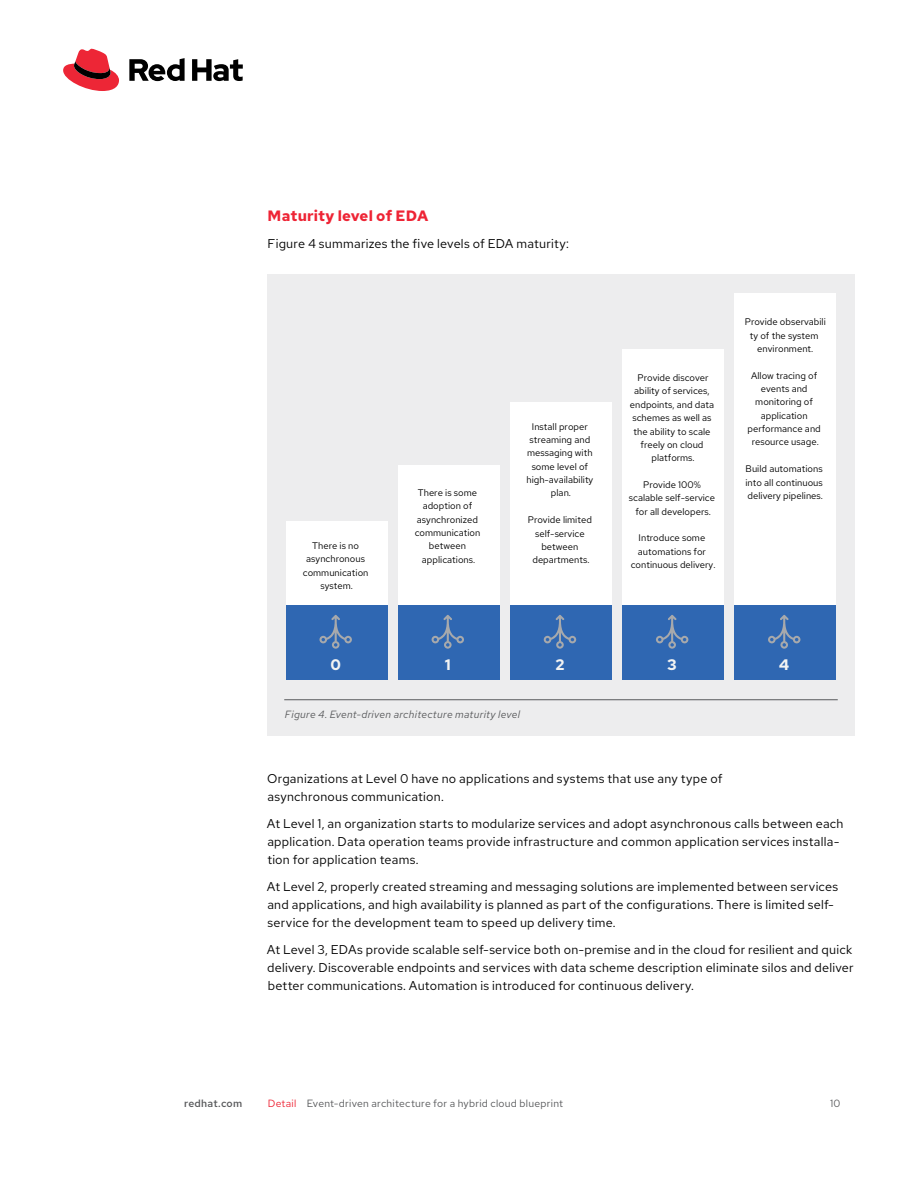
<style>
.page{position:relative;width:918px;height:1188px;background:#fff}
.page>*{position:absolute;margin:0;border:0;box-sizing:border-box;transform-origin:0 0}
.t1{font:700 15.3px "Red Hat Text";color:#f2f3f3}
.t2{font:700 15px "Red Hat Text";letter-spacing:.01em;color:#ee2435}
.t3{font:12.75px/18px "Red Hat Text";letter-spacing:.015em;color:#000}
.t4{font:10.5px "Red Hat Text";letter-spacing:.025em;color:#58595b}
.t5{font:italic 10.5px "Red Hat Text";letter-spacing:.025em;color:#58595b}
.t6{font:500 10.5px "Red Hat Text";letter-spacing:.025em;color:#58595b}
.t7{font:9.6px/13.4px "Red Hat Text";color:#000;text-align:center}
.s1{color:#ee2435}
</style>
<div class="page">
<div style="left:267px;top:275px;width:588px;height:461px;background:#ededee"></div>
<div style="left:286px;top:605px;width:101px;height:74px;background:#2f67b2"></div>
<div style="left:286px;top:522px;width:101px;height:83px;background:#fff"></div>
<div style="left:398px;top:466px;width:101px;height:139px;background:#fff"></div>
<div style="left:510px;top:402px;width:102px;height:203px;background:#fff"></div>
<div style="left:623px;top:350px;width:101px;height:255px;background:#fff"></div>
<div style="left:735px;top:293px;width:101px;height:312px;background:#fff"></div>
<svg style="left:319px;top:615px;width:33px;height:34px"></svg>
<div style="left:398px;top:605px;width:101px;height:74px;background:#2f67b2"></div>
<svg style="left:432px;top:615px;width:32px;height:34px"></svg>
<div style="left:510px;top:605px;width:102px;height:74px;background:#2f67b2"></div>
<svg style="left:544px;top:615px;width:32px;height:34px"></svg>
<div style="left:623px;top:605px;width:101px;height:74px;background:#2f67b2"></div>
<svg style="left:656px;top:615px;width:32px;height:34px"></svg>
<div style="left:735px;top:605px;width:101px;height:74px;background:#2f67b2"></div>
<svg style="left:768px;top:615px;width:32px;height:34px"></svg>
<hr style="left:284px;top:699px;width:554px;height:1px;background:#58595b">
<svg style="left:63px;top:49px;width:56px;height:42px"></svg>
<svg style="left:129px;top:58px;width:114px;height:23px"></svg>
<p class="t2" style="left:268px;top:205px;width:162px">Maturity level of EDA</p>
<p class="t3" style="left:268px;top:234px;width:303px">Figure 4 summarizes the five levels of EDA maturity:</p>
<p class="t7" style="left:303px;top:539px;width:67px">There is no asynchronous communication system.</p>
<p class="t7" style="left:415px;top:486px;width:67px">There is some adoption of asynchronized communication between applications.</p>
<p class="t7" style="left:526px;top:419px;width:68px">Install proper streaming and messaging with some level of high-availability plan.</p>
<p class="t7" style="left:528px;top:513px;width:66px">Provide limited self-service between departments.</p>
<p class="t7" style="left:630px;top:371px;width:86px">Provide discover ability of services, endpoints, and data schemes as well as the ability to scale freely on cloud platforms.</p>
<p class="t7" style="left:629px;top:478px;width:88px">Provide 100% scalable self-service for all developers.</p>
<p class="t7" style="left:631px;top:531px;width:86px">Introduce some automations for continuous delivery.</p>
<p class="t7" style="left:745px;top:315px;width:83px">Provide observabili ty of the system environment.</p>
<p class="t7" style="left:748px;top:368px;width:75px">Allow tracing of events and monitoring of application performance and resource usage.</p>
<p class="t7" style="left:746px;top:462px;width:79px;text-align:justify">Build automations into all continuous delivery pipelines.</p>
<p class="t1" style="left:330px;top:654px;width:12px">0</p>
<p class="t1" style="left:445px;top:654px;width:7px">1</p>
<p class="t1" style="left:555px;top:654px;width:11px">2</p>
<p class="t1" style="left:667px;top:654px;width:11px">3</p>
<p class="t1" style="left:779px;top:654px;width:12px">4</p>
<p class="t5" style="left:285px;top:708px;width:237px">Figure 4. Event-driven architecture maturity level</p>
<p class="t3" style="left:267px;top:769px;width:457px">Organizations at Level 0 have no applications and systems that use any type of asynchronous communication.</p>
<p class="t3" style="left:267px;top:814px;width:578px">At Level 1, an organization starts to modularize services and adopt asynchronous calls between each application. Data operation teams provide infrastructure and common application services installa&shy;tion for application teams.</p>
<p class="t3" style="left:267px;top:877px;width:573px">At Level 2, properly created streaming and messaging solutions are implemented between services and applications, and high availability is planned as part of the configurations. There is limited self&shy;service for the development team to speed up delivery time.</p>
<p class="t3" style="left:267px;top:940px;width:588px;text-align:justify">At Level 3, EDAs provide scalable self-service both on-premise and in the cloud for resilient and quick delivery. Discoverable endpoints and services with data scheme description eliminate silos and deliver better communications. Automation is introduced for continuous delivery.</p>
<p class="t6" style="left:184px;top:1096px;width:60px">redhat.com</p>
<p class="t4" style="left:268px;top:1096px;width:297px"><span class="s1">Detail</span> Event-driven architecture for a hybrid cloud blueprint</p>
<p class="t4" style="left:830px;top:1096px;width:12px">10</p>
</div>
